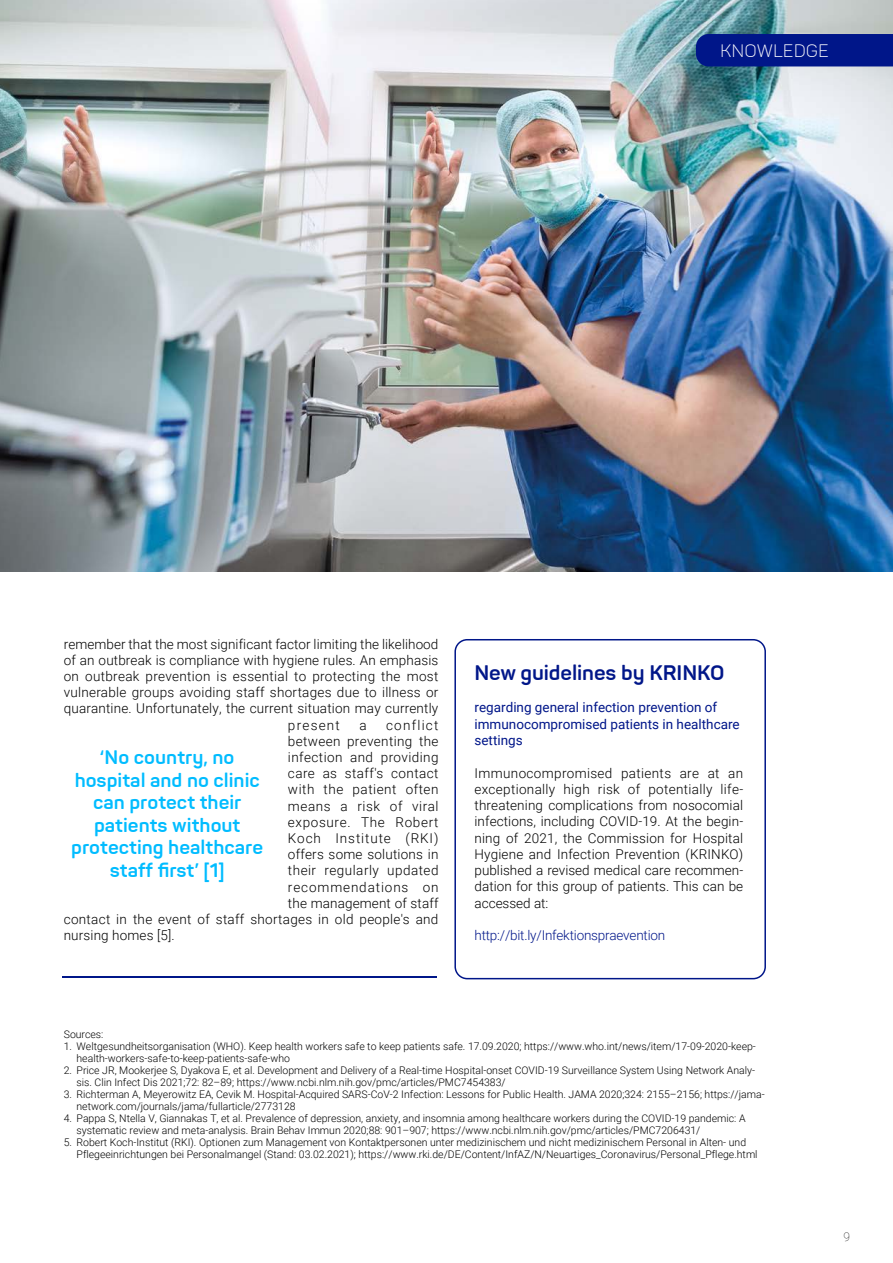
<style>
.page{position:relative;width:893px;height:1263px;background:#fff}
.page>*{position:absolute;margin:0;border:0;box-sizing:border-box;transform-origin:0 0}
.t1{font:700 21px "Panton";letter-spacing:-.005em;color:#001689}
.t2{font:700 19.5px/22.5px "Panton";color:#00bcff;text-align:center}
.t3{font:300 18px "Panton";color:#fff}
.t4{font:300 13.5px/16.2px "Roboto";letter-spacing:.02em;color:#000;text-align:justify}
.t5{font:13.5px/16.5px "Roboto";color:#001689}
.t6{font:300 13.5px "Roboto";letter-spacing:.04em;color:#000}
.t7{font:300 13.5px "Roboto";letter-spacing:.065em;color:#000}
.t8{font:300 13.5px "Roboto";letter-spacing:-.015em;color:#001689}
.t9{font:300 13.5px "Roboto";letter-spacing:.045em;color:#000}
.t10{font:300 13.5px "Roboto";letter-spacing:.09em;color:#000}
.t11{font:100 12px "Roboto";color:#000}
.t12{font:300 10.5px/12px "Roboto";color:#000}
</style>
<div class="page">
<img style="left:0;top:0;width:893px;height:572px">
<div style="left:696px;top:34px;width:197px;height:32px;background:#001689"></div>
<svg style="left:454px;top:639px;width:312px;height:340px"></svg>
<hr style="left:62px;top:976px;width:375px;height:2px;background:#001689">
<h3 class="t3" style="left:720px;top:40px;width:110px">KNOWLEDGE</h3>
<p class="t4" style="left:64px;top:635px;width:376px">remember that the most significant factor limiting the likelihood</p>
<p class="t4" style="left:64px;top:651px;width:376px">of an outbreak is compliance with hygiene rules. An emphasis</p>
<p class="t4" style="left:64px;top:668px;width:376px">on outbreak prevention is essential to protecting the most</p>
<p class="t4" style="left:64px;top:684px;width:376px">vulnerable groups avoiding staff shortages due to illness or</p>
<p class="t4" style="left:64px;top:700px;width:376px">quarantine. Unfortunately, the current situation may currently</p>
<p class="t10" style="left:288px;top:715px;width:53px">present</p>
<p class="t4" style="left:359px;top:716px;width:9px">a</p>
<p class="t10" style="left:386px;top:715px;width:54px">conflict</p>
<p class="t4" style="left:288px;top:732px;width:152px">between preventing the</p>
<p class="t4" style="left:288px;top:749px;width:152px">infection and providing</p>
<p class="t4" style="left:288px;top:765px;width:152px">care as staff's contact</p>
<p class="t6" style="left:288px;top:780px;width:152px">with the patient often</p>
<p class="t6" style="left:288px;top:796px;width:152px">means a risk of viral</p>
<p class="t9" style="left:288px;top:812px;width:152px">exposure. The Robert</p>
<p class="t7" style="left:288px;top:829px;width:152px">Koch Institute (RKI)</p>
<p class="t4" style="left:288px;top:846px;width:152px">offers some solutions in</p>
<p class="t4" style="left:288px;top:862px;width:152px">their regularly updated</p>
<p class="t7" style="left:288px;top:877px;width:152px">recommendations on</p>
<p class="t4" style="left:288px;top:894px;width:152px">the management of staff</p>
<p class="t4" style="left:64px;top:911px;width:376px">contact in the event of staff shortages in old people's and</p>
<p class="t4" style="left:64px;top:927px;width:112px">nursing homes [5].</p>
<h2 class="t2" style="left:71px;top:746px;width:193px">‘No country, no hospital and no clinic can protect their patients without protecting healthcare staff first’ [1]</h2>
<h1 class="t1" style="left:474px;top:659px;width:251px">New guidelines by KRINKO</h1>
<p class="t5" style="left:474px;top:699px;width:267px">regarding general infection prevention of immunocompromised patients in healthcare settings</p>
<p class="t4" style="left:474px;top:764px;width:270px">Immunocompromised patients are at an exceptionally high risk of potentially life&shy;threatening complications from nosocomial infections, including COVID-19. At the begin&shy;ning of 2021, the Commission for Hospital Hygiene and Infection Prevention (KRINKO) published a revised medical care recommen&shy;dation for this group of patients. This can be accessed at:</p>
<p class="t8" style="left:474px;top:926px;width:192px">http://bit.ly/Infektionspraevention</p>
<p class="t12" style="left:64px;top:1028px;width:41px">Sources:</p>
<p class="t12" style="left:77px;top:1040px;width:681px;text-indent:-13px">1. Weltgesundheitsorganisation (WHO). Keep health workers safe to keep patients safe. 17.09.2020; https://www.who.int/news/item/17-09-2020-keep&shy;health-workers-safe-to-keep-patients-safe-who</p>
<p class="t12" style="left:77px;top:1064px;width:680px;text-indent:-13px">2. Price JR, Mookerjee S, Dyakova E, et al. Development and Delivery of a Real-time Hospital-onset COVID-19 Surveillance System Using Network Analy&shy;sis. Clin Infect Dis 2021;72: 82–89; https://www.ncbi.nlm.nih.gov/pmc/articles/PMC7454383/</p>
<p class="t12" style="left:77px;top:1088px;width:690px;text-indent:-13px">3. Richterman A, Meyerowitz EA, Cevik M. Hospital-Acquired SARS-CoV-2 Infection: Lessons for Public Health. JAMA 2020;324: 2155–2156; https://jama&shy;network.com/journals/jama/fullarticle/2773128</p>
<p class="t12" style="left:77px;top:1112px;width:671px;text-indent:-13px">4. Pappa S, Ntella V, Giannakas T, et al. Prevalence of depression, anxiety, and insomnia among healthcare workers during the COVID-19 pandemic: A systematic review and meta-analysis. Brain Behav Immun 2020;88: 901–907; https://www.ncbi.nlm.nih.gov/pmc/articles/PMC7206431/</p>
<p class="t12" style="left:77px;top:1136px;width:683px;text-indent:-13px">5. Robert Koch-Institut (RKI). Optionen zum Management von Kontaktpersonen unter medizinischem und nicht medizinischem Personal in Alten- und<br>Pflegeeinrichtungen bei Personalmangel (Stand: 03.02.2021); https://www.rki.de/DE/Content/InfAZ/N/Neuartiges_Coronavirus/Personal_Pflege.html</p>
<p class="t11" style="left:844px;top:1228px;width:8px">9</p>
</div>
